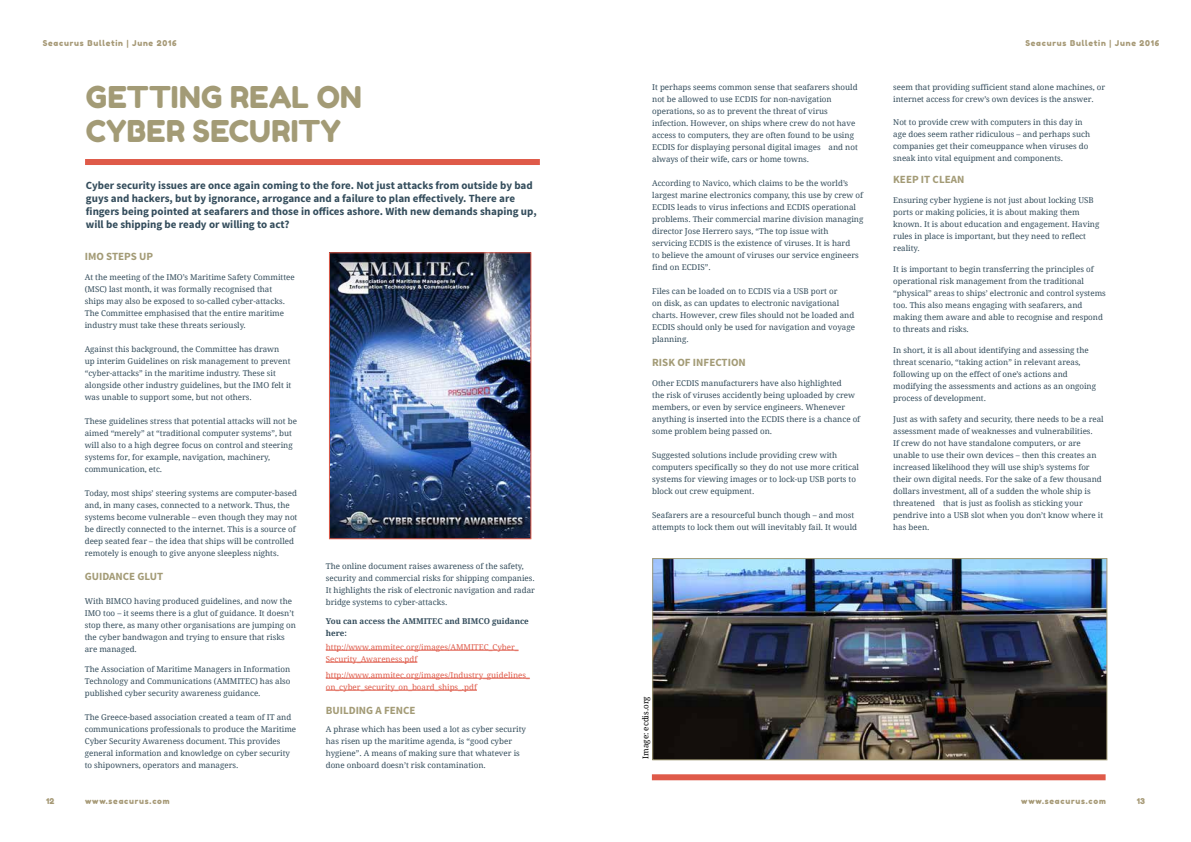
<style>
.page{position:relative;width:1191px;height:842px;background:#fff}
.page>*{position:absolute;margin:0;border:0;box-sizing:border-box;transform-origin:0 0}
.t1{font:30px/34px "Fredoka One";letter-spacing:.005em;color:#a39b76}
.t2{font:700 11px/13px "Source Sans Pro";color:#344d5c}
.t3{font:700 11px "Source Sans Pro";color:#a39b76}
.t4{font:8px/12px "Droid Serif";color:#344d5c}
.t5{font:8px/12px "Droid Serif";color:#df5a49}
.t6{font:8px "Fredoka One";letter-spacing:.1em;color:#a69976}
.t7{font:700 8px/12px "Droid Serif";color:#344d5c}
.t8{font:8px "Droid Serif";color:#000}
</style>
<div class="page">
<div style="left:85px;top:159px;width:455px;height:6px;background:#df5a49"></div>
<div style="left:652px;top:774px;width:453px;height:6px;background:#df5a49"></div>
<hr style="left:326px;top:650px;width:192px;height:1px;background:#df5a49">
<hr style="left:326px;top:662px;width:91px;height:1px;background:#df5a49">
<hr style="left:326px;top:678px;width:204px;height:1px;background:#df5a49">
<hr style="left:326px;top:690px;width:151px;height:1px;background:#df5a49">
<img style="left:331px;top:254px;width:198px;height:283px">
<div style="left:329px;top:252px;width:202px;height:287px;border:1px solid #df5a49"></div>
<img style="left:654px;top:560px;width:451px;height:198px">
<div style="left:652px;top:558px;width:455px;height:202px;border:1px solid #a39b76"></div>
<p class="t6" style="left:43px;top:38px;width:135px">Seacurus Bulletin | June 2016</p>
<h1 class="t1" style="left:86px;top:80px;width:277px">GETTING REAL ON<br>CYBER SECURITY</h1>
<p class="t2" style="left:86px;top:180px;width:452px">Cyber security issues are once again coming to the fore. Not just attacks from outside by bad guys and hackers, but by ignorance, arrogance and a failure to plan effectively. There are fingers being pointed at seafarers and those in offices ashore. With new demands shaping up, will be shipping be ready or willing to act?</p>
<h2 class="t3" style="left:85px;top:250px;width:70px">IMO STEPS UP</h2>
<p class="t4" style="left:85px;top:271px;width:211px">At the meeting of the IMO’s Maritime Safety Committee (MSC) last month, it was formally recognised that<br>ships may also be exposed to so-called cyber-attacks.<br>The Committee emphasised that the entire maritime industry must take these threats seriously.</p>
<p class="t4" style="left:85px;top:343px;width:208px">Against this background, the Committee has drawn<br>up interim Guidelines on risk management to prevent “cyber-attacks” in the maritime industry. These sit alongside other industry guidelines, but the IMO felt it was unable to support some, but not others.</p>
<p class="t4" style="left:85px;top:415px;width:214px">These guidelines stress that potential attacks will not be aimed “merely” at “traditional computer systems”, but will also to a high degree focus on control and steering systems for, for example, navigation, machinery, communication, etc.</p>
<p class="t4" style="left:85px;top:487px;width:214px">Today, most ships’ steering systems are computer-based and, in many cases, connected to a network. Thus, the systems become vulnerable – even though they may not be directly connected to the internet. This is a source of deep seated fear – the idea that ships will be controlled remotely is enough to give anyone sleepless nights.</p>
<h2 class="t3" style="left:85px;top:570px;width:80px">GUIDANCE GLUT</h2>
<p class="t4" style="left:85px;top:595px;width:213px">With BIMCO having produced guidelines, and now the IMO too – it seems there is a glut of guidance. It doesn’t stop there, as many other organisations are jumping on the cyber bandwagon and trying to ensure that risks are managed.</p>
<p class="t4" style="left:85px;top:663px;width:207px;text-align:justify">The Association of Maritime Managers in Information Technology and Communications (AMMITEC) has also published cyber security awareness guidance.</p>
<p class="t4" style="left:85px;top:711px;width:213px">The Greece-based association created a team of IT and communications professionals to produce the Maritime Cyber Security Awareness document. This provides general information and knowledge on cyber security to shipowners, operators and managers.</p>
<p class="t4" style="left:326px;top:560px;width:211px">The online document raises awareness of the safety, security and commercial risks for shipping companies.<br>It highlights the risk of electronic navigation and radar bridge systems to cyber-attacks.</p>
<p class="t7" style="left:326px;top:615px;width:205px">You can access the AMMITEC and BIMCO guidance here:</p>
<p class="t5" style="left:326px;top:641px;width:194px">http://www.ammitec.org/images/AMMITEC_Cyber_<br>Security_Awareness.pdf</p>
<p class="t5" style="left:326px;top:669px;width:205px">http://www.ammitec.org/images/Industry_guidelines_ on_cyber_security_on_board_ships_.pdf</p>
<h2 class="t3" style="left:326px;top:703px;width:91px">BUILDING A FENCE</h2>
<p class="t4" style="left:326px;top:723px;width:202px">A phrase which has been used a lot as cyber security has risen up the maritime agenda, is “good cyber hygiene”. A means of making sure that whatever is done onboard doesn’t risk contamination.</p>
<p class="t4" style="left:652px;top:81px;width:207px">It perhaps seems common sense that seafarers should not be allowed to use ECDIS for non-navigation operations, so as to prevent the threat of virus infection. However, on ships where crew do not have access to computers, they are often found to be using ECDIS for displaying personal digital images…and not always of their wife, cars or home towns.</p>
<p class="t4" style="left:652px;top:177px;width:213px">According to Navico, which claims to be the world’s largest marine electronics company, this use by crew of ECDIS leads to virus infections and ECDIS operational problems. Their commercial marine division managing director Jose Herrero says, “The top issue with servicing ECDIS is the existence of viruses. It is hard<br>to believe the amount of viruses our service engineers find on ECDIS”.</p>
<p class="t4" style="left:652px;top:285px;width:204px">Files can be loaded on to ECDIS via a USB port or<br>on disk, as can updates to electronic navigational charts. However, crew files should not be loaded and ECDIS should only be used for navigation and voyage planning.</p>
<h2 class="t3" style="left:652px;top:355px;width:95px">RISK OF INFECTION</h2>
<p class="t4" style="left:652px;top:377px;width:209px">Other ECDIS manufacturers have also highlighted<br>the risk of viruses accidently being uploaded by crew members, or even by service engineers. Whenever anything is inserted into the ECDIS there is a chance of some problem being passed on.</p>
<p class="t4" style="left:652px;top:449px;width:208px">Suggested solutions include providing crew with computers specifically so they do not use more critical systems for viewing images or to lock-up USB ports to block out crew equipment.</p>
<p class="t4" style="left:652px;top:509px;width:206px">Seafarers are a resourceful bunch though – and most attempts to lock them out will inevitably fail. It would</p>
<p class="t6" style="left:1025px;top:38px;width:135px">Seacurus Bulletin | June 2016</p>
<p class="t4" style="left:893px;top:81px;width:213px">seem that providing sufficient stand alone machines, or internet access for crew’s own devices is the answer.</p>
<p class="t4" style="left:893px;top:116px;width:198px">Not to provide crew with computers in this day in age does seem rather ridiculous – and perhaps such companies get their comeuppance when viruses do sneak into vital equipment and components.</p>
<h2 class="t3" style="left:893px;top:172px;width:73px">KEEP IT CLEAN</h2>
<p class="t4" style="left:893px;top:194px;width:208px">Ensuring cyber hygiene is not just about locking USB ports or making policies, it is about making them known. It is about education and engagement. Having rules in place is important, but they need to reflect reality.</p>
<p class="t4" style="left:893px;top:263px;width:214px">It is important to begin transferring the principles of operational risk management from the traditional “physical” areas to ships’ electronic and control systems too. This also means engaging with seafarers, and making them aware and able to recognise and respond to threats and risks.</p>
<p class="t4" style="left:893px;top:344px;width:204px">In short, it is all about identifying and assessing the threat scenario, “taking action” in relevant areas, following up on the effect of one’s actions and modifying the assessments and actions as an ongoing process of development.</p>
<p class="t4" style="left:893px;top:413px;width:212px">Just as with safety and security, there needs to be a real assessment made of weaknesses and vulnerabilities.<br>If crew do not have standalone computers, or are unable to use their own devices – then this creates an increased likelihood they will use ship’s systems for their own digital needs. For the sake of a few thousand dollars investment, all of a sudden the whole ship is threatened…that is just as foolish as sticking your pendrive into a USB slot when you don’t know where it has been.</p>
<p class="t8" style="left:641px;top:759px;width:64px;rotate:-90deg">Image: ecdis.org</p>
<p class="t6" style="left:46px;top:796px;width:10px">12</p>
<p class="t6" style="left:85px;top:796px;width:86px">www.seacurus.com</p>
<p class="t6" style="left:1021px;top:796px;width:86px">www.seacurus.com</p>
<p class="t6" style="left:1136px;top:796px;width:10px">13</p>
</div>
